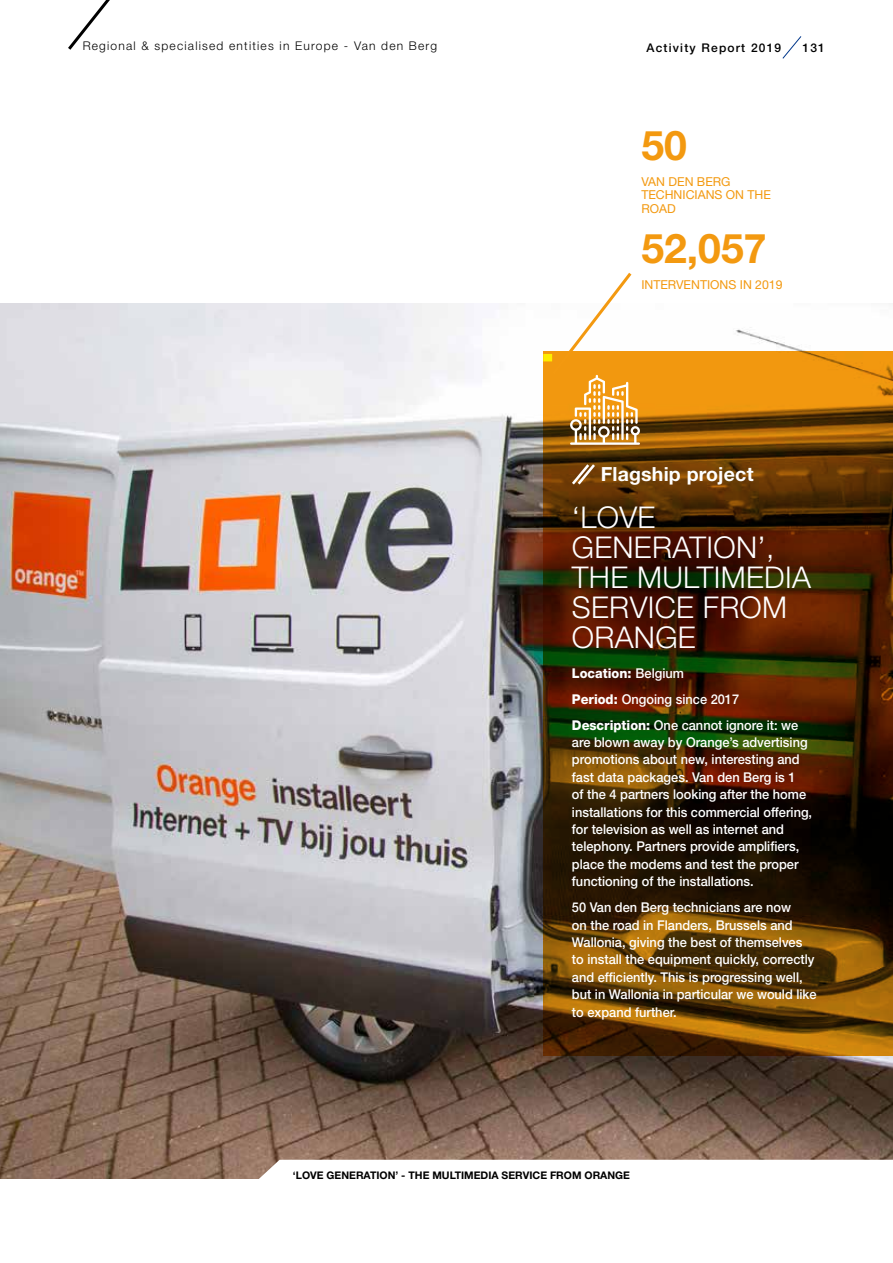
<style>
.page{position:relative;width:893px;height:1263px;background:#fff}
.page>*{position:absolute;margin:0;border:0;box-sizing:border-box;transform-origin:0 0}
.t1{font:700 40.95px "Helvetica Neue LT Std";color:#f39910}
.t2{font:300 30px/30px "Helvetica Neue LT Std";letter-spacing:.01em;color:#fff}
.t3{font:700 19.5px "Helvetica Neue LT Std";letter-spacing:.01em;color:#fff}
.t4{font:500 13.5px/17.4px "Helvetica Neue LT Std";color:#fff;scale:.95 1}
.t5{font:12.3px/13.6px "Helvetica Neue LT Std";color:#f39910}
.t6{font:300 12px "Helvetica Neue LT Std";letter-spacing:.1em;color:#000}
.t7{font:500 12px "Helvetica Neue LT Std";letter-spacing:.1em;color:#000}
.t8{font:700 10.5px "Helvetica Neue LT Std";color:#000}
.s1{font-weight:800}
</style>
<div class="page">
<img style="left:0;top:303px;width:893px;height:875px">
<svg style="left:543px;top:351px;width:350px;height:705px;background:#543004"></svg>
<div style="left:543px;top:354px;width:9px;height:7px;background:#fe0"></div>
<svg style="left:569px;top:461px;width:29px;height:26px"></svg>
<svg style="left:549px;top:272px;width:91px;height:173px"></svg>
<svg style="left:250px;top:1160px;width:643px;height:19px"></svg>
<svg style="left:782px;top:36px;width:20px;height:23px"></svg>
<svg style="left:68px;top:0;width:42px;height:50px"></svg>
<p class="t6" style="left:83px;top:38px;width:356px">Regional &amp; specialised entities in Europe - Van den Berg</p>
<p class="t7" style="left:646px;top:40px;width:136px">Activity Report 2019</p>
<p class="t7" style="left:802px;top:40px;width:24px">131</p>
<h1 class="t1" style="left:641px;top:120px;width:47px">50</h1>
<p class="t5" style="left:641px;top:174px;width:131px">VAN DEN BERG<br>TECHNICIANS ON THE<br>ROAD</p>
<h1 class="t1" style="left:641px;top:223px;width:127px">52,057</h1>
<p class="t5" style="left:641px;top:277px;width:143px">INTERVENTIONS IN 2019</p>
<h3 class="t3" style="left:601px;top:461px;width:154px">Flagship project</h3>
<h2 class="t2" style="left:572px;top:501px;width:240px">‘LOVE<br>GENERATION’,<br>THE MULTIMEDIA<br>SERVICE FROM<br>ORANGE</h2>
<p class="t4" style="left:572px;top:660px;width:240px;line-height:26px"><span class="s1">Location:</span> Belgium<br><span class="s1">Period:</span> Ongoing since 2017<br><span class="s1">Description:</span> One cannot ignore it: we</p>
<p class="t4" style="left:572px;top:733px;width:254px">are blown away by Orange’s advertising promotions about new, interesting and fast data packages. Van den Berg is 1<br>of the 4 partners looking after the home installations for this commercial offering, for television as well as internet and telephony. Partners provide amplifiers, place the modems and test the proper functioning of the installations.</p>
<p class="t4" style="left:572px;top:898px;width:259px">50 Van den Berg technicians are now<br>on the road in Flanders, Brussels and Wallonia, giving the best of themselves to install the equipment quickly, correctly and efficiently. This is progressing well, but in Wallonia in particular we would like to expand further.</p>
<p class="t8" style="left:293px;top:1168px;width:339px">‘LOVE GENERATION’ - THE MULTIMEDIA SERVICE FROM ORANGE</p>
</div>
